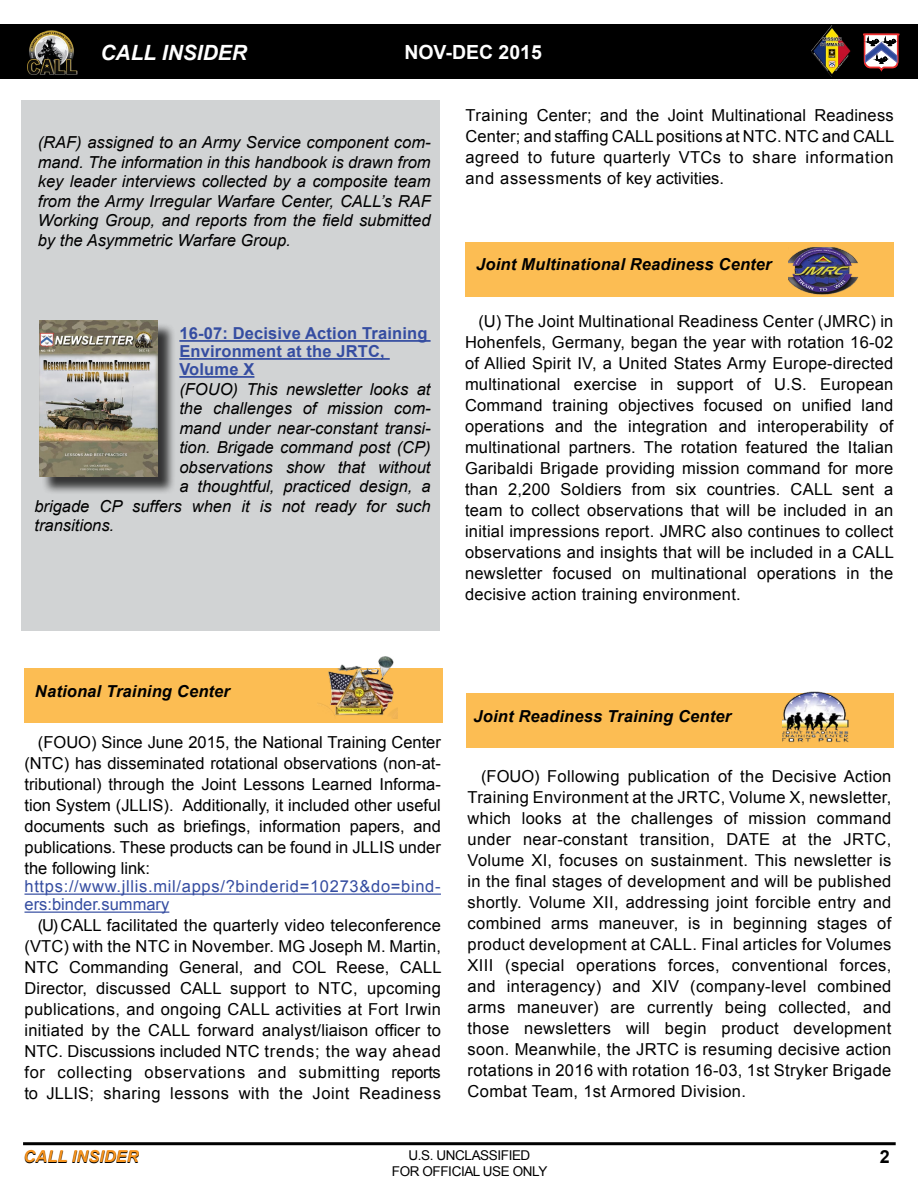
<style>
.page{position:relative;width:918px;height:1188px;background:#fff}
.page>*{position:absolute;margin:0;border:0;box-sizing:border-box;transform-origin:0 0}
.t1{font:italic 700 21px "Arial";color:#fff}
.t2{font:700 19.5px "Arial";color:#fff}
.t3{font:700 18px "Arial";color:#000}
.t4{font:16.5px/21px "Arial";letter-spacing:.015em;color:#000;text-align:justify}
.t5{font:italic 16.5px/19.5px "Arial";color:#000;text-align:justify}
.t6{font:italic 700 16.5px "Arial";letter-spacing:.01em;color:#000}
.t7{font:16.5px/18px "Arial";letter-spacing:.04em;color:#354da1}
.t8{font:700 16.5px/18px "Arial";letter-spacing:.01em;color:#354da1}
.t9{font:13.5px/16.2px "Arial";letter-spacing:-.03em;color:#000;text-align:center}
</style>
<div class="page">
<div style="left:0;top:24px;width:918px;height:55px;background:#000"></div>
<img style="left:812px;top:26px;width:39px;height:51px">
<svg style="left:863px;top:33px;width:37px;height:39px"></svg>
<hr style="left:23px;top:1142px;width:873px;height:3px;background:#000">
<img style="left:28px;top:30px;width:49px;height:44px">
<div style="left:21px;top:100px;width:419px;height:531px;background:#d1d3d4"></div>
<div style="left:24px;top:668px;width:418px;height:55px;background:#fcbd53"></div>
<img style="left:319px;top:657px;width:79px;height:61px">
<hr style="left:24px;top:894px;width:417px;height:1px;background:#354da1">
<hr style="left:24px;top:912px;width:145px;height:1px;background:#354da1">
<div style="left:466px;top:693px;width:427px;height:55px;background:#fcbd53"></div>
<img style="left:783px;top:691px;width:66px;height:51px">
<div style="left:465px;top:242px;width:429px;height:55px;background:#fcbd53"></div>
<img style="left:788px;top:247px;width:71px;height:48px">
<hr style="left:179px;top:340px;width:252px;height:2px;background:#354da1">
<hr style="left:179px;top:358px;width:211px;height:2px;background:#354da1">
<hr style="left:179px;top:376px;width:75px;height:2px;background:#354da1">
<div style="left:42px;top:323px;width:134px;height:173px;background:#000;opacity:.75"></div>
<img style="left:39px;top:320px;width:119px;height:157px">
<p class="t1" style="left:100px;top:39px;width:148px">CALL INSIDER</p>
<p class="t2" style="left:404px;top:39px;width:139px">NOV-DEC 2015</p>
<p class="t5" style="left:38px;top:133px;width:395px">(RAF) assigned to an Army Service component com&shy;mand. The information in this handbook is drawn from key leader interviews collected by a composite team from the Army Irregular Warfare Center, CALL’s RAF Working Group, and reports from the field submitted by the Asymmetric Warfare Group.</p>
<p class="t8" style="left:179px;top:325px;width:250px">16-07: Decisive Action Training<br>Environment at the JRTC,<br>Volume X</p>
<p class="t5" style="left:179px;top:379px;width:253px">(FOUO) This newsletter looks at</p>
<p class="t5" style="left:179px;top:399px;width:253px">the challenges of mission com-</p>
<p class="t5" style="left:179px;top:418px;width:253px">mand under near-constant transi-</p>
<p class="t5" style="left:179px;top:438px;width:253px">tion. Brigade command post (CP)</p>
<p class="t5" style="left:179px;top:457px;width:253px">observations show that without</p>
<p class="t5" style="left:179px;top:477px;width:253px">a thoughtful, practiced design, a</p>
<p class="t5" style="left:34px;top:496px;width:398px">brigade CP suffers when it is not ready for such</p>
<p class="t5" style="left:34px;top:516px;width:81px">transitions.</p>
<p class="t4" style="left:465px;top:104px;width:430px">Training Center; and the Joint Multinational Readiness Center; and staffing CALL positions at NTC. NTC and CALL agreed to future quarterly VTCs to share information and assessments of key activities.</p>
<p class="t6" style="left:476px;top:253px;width:297px">Joint Multinational Readiness Center</p>
<p class="t4" style="left:465px;top:311px;width:431px;text-indent:13px">(U) The Joint Multinational Readiness Center (JMRC) in Hohenfels, Germany, began the year with rotation 16-02 of Allied Spirit IV, a United States Army Europe-directed multinational exercise in support of U.S. European Command training objectives focused on unified land operations and the integration and interoperability of multinational partners. The rotation featured the Italian Garibaldi Brigade providing mission command for more than 2,200 Soldiers from six countries. CALL sent a team to collect observations that will be included in an initial impressions report. JMRC also continues to collect observations and insights that will be included in a CALL newsletter focused on multinational operations in the decisive action training environment.</p>
<p class="t6" style="left:35px;top:680px;width:197px">National Training Center</p>
<p class="t4" style="left:24px;top:732px;width:418px;text-indent:13px">(FOUO) Since June 2015, the National Training Center (NTC) has disseminated rotational observations (non-at&shy;tributional) through the Joint Lessons Learned Informa&shy;tion System (JLLIS). Additionally, it included other useful documents such as briefings, information papers, and publications. These products can be found in JLLIS under the following link:</p>
<p class="t7" style="left:24px;top:878px;width:418px">https://www.jllis.mil/apps/?binderid=10273&amp;do=bind&shy;ers:binder.summary</p>
<p class="t4" style="left:24px;top:915px;width:419px;text-indent:13px">(U) CALL facilitated the quarterly video teleconference (VTC) with the NTC in November. MG Joseph M. Martin, NTC Commanding General, and COL Reese, CALL Director, discussed CALL support to NTC, upcoming publications, and ongoing CALL activities at Fort Irwin initiated by the CALL forward analyst/liaison officer to NTC. Discussions included NTC trends; the way ahead for collecting observations and submitting reports to JLLIS; sharing lessons with the Joint Readiness</p>
<p class="t6" style="left:473px;top:705px;width:259px">Joint Readiness Training Center</p>
<p class="t4" style="left:468px;top:766px;width:425px;text-indent:13px">(FOUO) Following publication of the Decisive Action Training Environment at the JRTC, Volume X, newsletter, which looks at the challenges of mission command under near-constant transition, DATE at the JRTC, Volume XI, focuses on sustainment. This newsletter is in the final stages of development and will be published shortly. Volume XII, addressing joint forcible entry and combined arms maneuver, is in beginning stages of product development at CALL. Final articles for Volumes XIII (special operations forces, conventional forces, and interagency) and XIV (company-level combined arms maneuver) are currently being collected, and those newsletters will begin product development soon. Meanwhile, the JRTC is resuming decisive action rotations in 2016 with rotation 16-03, 1st Stryker Brigade Combat Team, 1st Armored Division.</p>
<p class="t6" style="left:24px;top:1146px;width:117px">CALL INSIDER</p>
<p class="t9" style="left:392px;top:1147px;width:157px">U.S. UNCLASSIFIED<br>FOR OFFICIAL USE ONLY</p>
<p class="t3" style="left:880px;top:1145px;width:12px">2</p>
</div>
